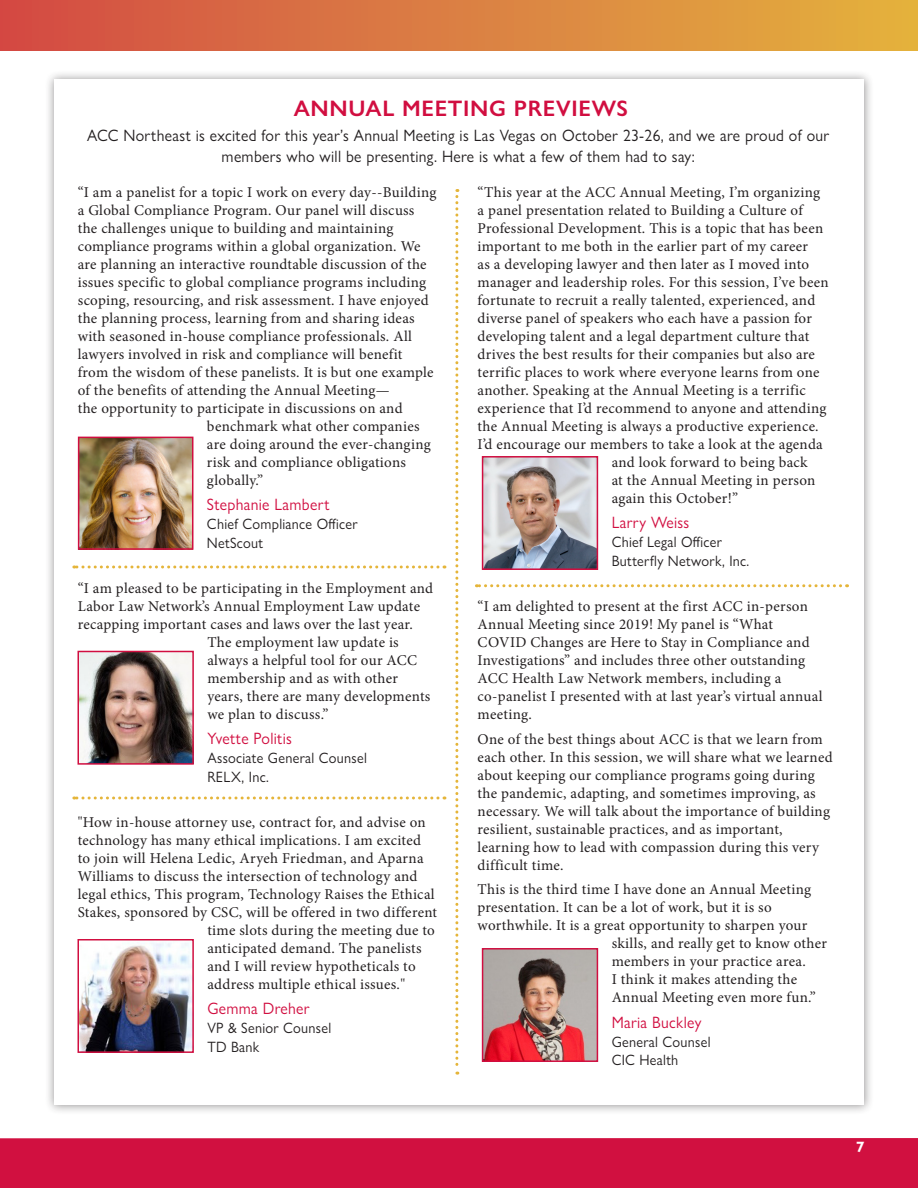
<style>
.page{position:relative;width:918px;height:1188px;background:#fff}
.page>*{position:absolute;margin:0;border:0;box-sizing:border-box;transform-origin:0 0}
.Subhead{font:600 22.5px "Gill Sans Nova";letter-spacing:.03em;color:#d10e40}
.Subhead-2{font:16.5px/21px "Gill Sans Nova";letter-spacing:.02em;color:#231f20;text-align:center;scale:.95 1}
.Subhead-3{font:16.5px "Gill Sans Nova";letter-spacing:.02em;color:#d10e40;scale:.95 1}
.body_text{font:15px/18px "Minion Pro";letter-spacing:.02em;color:#231f20}
.Subhead-4{font:15px/18.8px "Gill Sans Nova";letter-spacing:.02em;color:#231f20;scale:.95 1}
.t1{font:700 15px "Gill Sans Nova";color:#fff}
</style>
<div class="page">
<div style="left:44px;top:70px;width:830px;height:1045px;background:#231f20;opacity:.47"></div>
<div style="left:54px;top:80px;width:810px;height:1026px;background:#fff"></div>
<svg style="left:455px;top:189px;width:3px;height:886px"></svg>
<svg style="left:74px;top:566px;width:364px;height:2px"></svg>
<svg style="left:74px;top:796px;width:364px;height:4px"></svg>
<svg style="left:476px;top:584px;width:365px;height:3px"></svg>
<div style="left:0;top:0;width:918px;height:50px;background:linear-gradient(to right,#d34b45,#e4b33e)"></div>
<svg style="left:0;top:1108px;width:918px;height:80px"></svg>
<img style="left:485px;top:459px;width:110px;height:108px">
<div style="left:482px;top:456px;width:116px;height:114px;border:2px solid #d10e40"></div>
<img style="left:485px;top:951px;width:110px;height:108px">
<div style="left:482px;top:948px;width:116px;height:114px;border:2px solid #d10e40"></div>
<img style="left:81px;top:654px;width:110px;height:108px">
<div style="left:78px;top:651px;width:116px;height:114px;border:2px solid #d10e40"></div>
<img style="left:81px;top:942px;width:110px;height:108px">
<div style="left:78px;top:939px;width:116px;height:114px;border:2px solid #d10e40"></div>
<img style="left:81px;top:440px;width:109px;height:107px">
<div style="left:78px;top:437px;width:115px;height:113px;border:2px solid #d10e40"></div>
<p class="Subhead" style="left:294px;top:95px;width:336px">ANNUAL MEETING PREVIEWS</p>
<p class="Subhead-2" style="left:87px;top:125px;width:783px">ACC Northeast is excited for this year’s Annual Meeting is Las Vegas on October 23-26, and we are proud of our members who will be presenting. Here is what a few of them had to say:</p>
<p class="body_text" style="left:78px;top:183px;width:360px">“I am a panelist for a topic I work on every day--Building</p>
<p class="body_text" style="left:78px;top:201px;width:338px">a Global Compliance Program. Our panel will discuss</p>
<p class="body_text" style="left:78px;top:219px;width:317px">the challenges unique to building and maintaining</p>
<p class="body_text" style="left:78px;top:237px;width:344px">compliance programs within a global organization. We</p>
<p class="body_text" style="left:78px;top:255px;width:350px">are planning an interactive roundtable discussion of the</p>
<p class="body_text" style="left:78px;top:273px;width:350px">issues specific to global compliance programs including</p>
<p class="body_text" style="left:78px;top:291px;width:352px">scoping, resourcing, and risk assessment. I have enjoyed</p>
<p class="body_text" style="left:78px;top:309px;width:338px">the planning process, learning from and sharing ideas</p>
<p class="body_text" style="left:78px;top:327px;width:336px">with seasoned in-house compliance professionals. All</p>
<p class="body_text" style="left:78px;top:345px;width:326px">lawyers involved in risk and compliance will benefit</p>
<p class="body_text" style="left:78px;top:363px;width:357px">from the wisdom of these panelists. It is but one example</p>
<p class="body_text" style="left:78px;top:381px;width:313px">of the benefits of attending the Annual Meeting—</p>
<p class="body_text" style="left:78px;top:399px;width:326px">the opportunity to participate in discussions on and</p>
<p class="body_text" style="left:207px;top:417px;width:214px">benchmark what other companies</p>
<p class="body_text" style="left:207px;top:435px;width:225px">are doing around the ever-changing</p>
<p class="body_text" style="left:207px;top:453px;width:200px">risk and compliance obligations</p>
<p class="body_text" style="left:207px;top:471px;width:58px">globally.”</p>
<p class="Subhead-3" style="left:207px;top:495px;width:130px">Stephanie Lambert</p>
<p class="Subhead-4" style="left:207px;top:514px;width:160px">Chief Compliance Officer<br>NetScout</p>
<p class="body_text" style="left:78px;top:579px;width:357px">“I am pleased to be participating in the Employment and</p>
<p class="body_text" style="left:78px;top:597px;width:344px">Labor Law Network’s Annual Employment Law update</p>
<p class="body_text" style="left:78px;top:615px;width:337px">recapping important cases and laws over the last year.</p>
<p class="body_text" style="left:207px;top:633px;width:193px">The employment law update is</p>
<p class="body_text" style="left:207px;top:651px;width:211px">always a helpful tool for our ACC</p>
<p class="body_text" style="left:207px;top:669px;width:192px">membership and as with other</p>
<p class="body_text" style="left:207px;top:687px;width:225px">years, there are many developments</p>
<p class="body_text" style="left:207px;top:705px;width:123px">we plan to discuss.”</p>
<p class="Subhead-3" style="left:207px;top:729px;width:91px">Yvette Politis</p>
<p class="Subhead-4" style="left:207px;top:748px;width:169px">Associate General Counsel<br>RELX, Inc.</p>
<p class="body_text" style="left:78px;top:813px;width:349px">"How in-house attorney use, contract for, and advise on</p>
<p class="body_text" style="left:78px;top:831px;width:345px">technology has many ethical implications. I am excited</p>
<p class="body_text" style="left:78px;top:849px;width:347px">to join will Helena Ledic, Aryeh Friedman, and Aparna</p>
<p class="body_text" style="left:78px;top:867px;width:341px">Williams to discuss the intersection of technology and</p>
<p class="body_text" style="left:78px;top:885px;width:359px">legal ethics, This program, Technology Raises the Ethical</p>
<p class="body_text" style="left:78px;top:903px;width:361px">Stakes, sponsored by CSC, will be offered in two different</p>
<p class="body_text" style="left:207px;top:921px;width:229px">time slots during the meeting due to</p>
<p class="body_text" style="left:207px;top:939px;width:216px">anticipated demand. The panelists</p>
<p class="body_text" style="left:207px;top:957px;width:210px">and I will review hypotheticals to</p>
<p class="body_text" style="left:207px;top:975px;width:199px">address multiple ethical issues."</p>
<p class="Subhead-3" style="left:207px;top:999px;width:109px">Gemma Dreher</p>
<p class="Subhead-4" style="left:207px;top:1018px;width:132px">VP &amp; Senior Counsel<br>TD Bank</p>
<p class="body_text" style="left:478px;top:183px;width:344px">“This year at the ACC Annual Meeting, I’m organizing</p>
<p class="body_text" style="left:478px;top:201px;width:327px">a panel presentation related to Building a Culture of</p>
<p class="body_text" style="left:478px;top:219px;width:347px">Professional Development. This is a topic that has been</p>
<p class="body_text" style="left:478px;top:237px;width:332px">important to me both in the earlier part of my career</p>
<p class="body_text" style="left:478px;top:255px;width:333px">as a developing lawyer and then later as I moved into</p>
<p class="body_text" style="left:478px;top:273px;width:353px">manager and leadership roles. For this session, I’ve been</p>
<p class="body_text" style="left:478px;top:291px;width:339px">fortunate to recruit a really talented, experienced, and</p>
<p class="body_text" style="left:478px;top:309px;width:336px">diverse panel of speakers who each have a passion for</p>
<p class="body_text" style="left:478px;top:327px;width:333px">developing talent and a legal department culture that</p>
<p class="body_text" style="left:478px;top:345px;width:339px">drives the best results for their companies but also are</p>
<p class="body_text" style="left:478px;top:363px;width:343px">terrific places to work where everyone learns from one</p>
<p class="body_text" style="left:478px;top:381px;width:330px">another. Speaking at the Annual Meeting is a terrific</p>
<p class="body_text" style="left:478px;top:399px;width:350px">experience that I’d recommend to anyone and attending</p>
<p class="body_text" style="left:478px;top:417px;width:343px">the Annual Meeting is always a productive experience.</p>
<p class="body_text" style="left:478px;top:435px;width:347px">I’d encourage our members to take a look at the agenda</p>
<p class="body_text" style="left:612px;top:453px;width:197px">and look forward to being back</p>
<p class="body_text" style="left:612px;top:471px;width:205px">at the Annual Meeting in person</p>
<p class="body_text" style="left:612px;top:489px;width:128px">again this October!”</p>
<p class="Subhead-3" style="left:612px;top:513px;width:83px">Larry Weiss</p>
<p class="Subhead-4" style="left:612px;top:532px;width:146px">Chief Legal Officer<br>Butterfly Network, Inc.</p>
<p class="body_text" style="left:478px;top:597px;width:346px">“I am delighted to present at the first ACC in-person Annual Meeting since 2019! My panel is “What COVID Changes are Here to Stay in Compliance and Investigations” and includes three other outstanding ACC Health Law Network members, including a co-panelist I presented with at last year’s virtual annual meeting.</p>
<p class="body_text" style="left:478px;top:730px;width:357px">One of the best things about ACC is that we learn from each other. In this session, we will share what we learned about keeping our compliance programs going during the pandemic, adapting, and sometimes improving, as necessary. We will talk about the importance of building resilient, sustainable practices, and as important, learning how to lead with compassion during this very difficult time.</p>
<p class="body_text" style="left:478px;top:881px;width:335px">This is the third time I have done an Annual Meeting</p>
<p class="body_text" style="left:478px;top:899px;width:296px">presentation. It can be a lot of work, but it is so</p>
<p class="body_text" style="left:478px;top:917px;width:331px">worthwhile. It is a great opportunity to sharpen your</p>
<p class="body_text" style="left:612px;top:935px;width:217px">skills, and really get to know other</p>
<p class="body_text" style="left:612px;top:953px;width:196px">members in your practice area.</p>
<p class="body_text" style="left:612px;top:971px;width:187px">I think it makes attending the</p>
<p class="body_text" style="left:612px;top:989px;width:206px">Annual Meeting even more fun.”</p>
<p class="Subhead-3" style="left:612px;top:1012px;width:96px">Maria Buckley</p>
<p class="Subhead-4" style="left:612px;top:1032px;width:106px">General Counsel<br>CIC Health</p>
<p class="t1" style="left:856px;top:1138px;width:10px">7</p>
</div>
